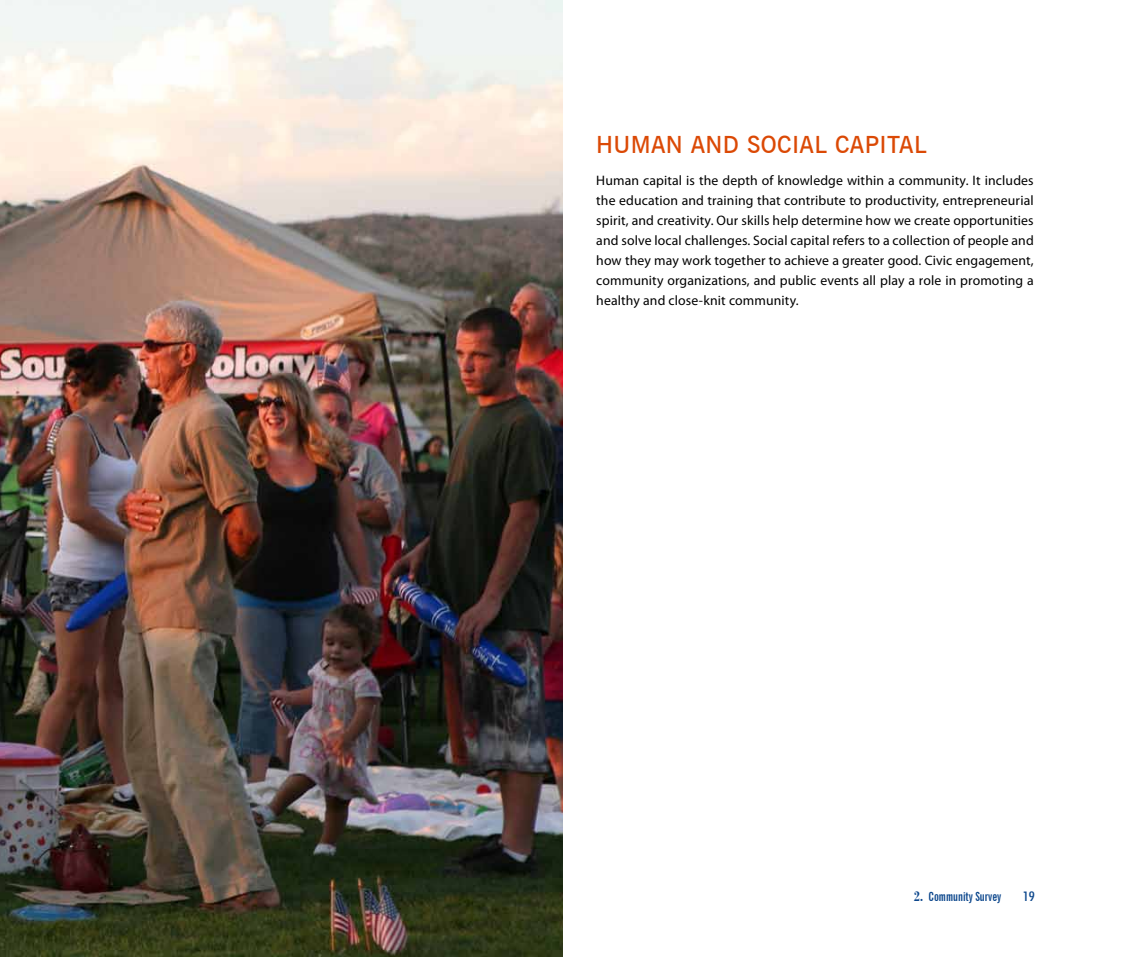
<style>
.page{position:relative;width:1125px;height:957px;background:#fff}
.page>*{position:absolute;margin:0;border:0;box-sizing:border-box;transform-origin:0 0}
.t1{font:600 23.75px "News Gothic BT";letter-spacing:.015em;color:#db4905}
.t2{font:13.75px/20px "Myriad Pro";letter-spacing:.01em;color:#000;text-align:justify}
.t3{font:500 condensed 13.12px "Futura BT";color:#0b468c;scale:1.2 1}
.t4{font:700 extra-condensed 12.5px "News Gothic BT";color:#0b468c}
.s1{font-family:"Bodoni BT";font-stretch:condensed;font-size:15px}
</style>
<div class="page">
<img style="left:0;top:0;width:563px;height:956px">
<h1 class="t1" style="left:596px;top:130px;width:332px">HUMAN AND SOCIAL CAPITAL</h1>
<p class="t2" style="left:596px;top:170px;width:439px">Human capital is the depth of knowledge within a community. It includes the education and training that contribute to productivity, entrepreneurial spirit, and creativity. Our skills help determine how we create opportunities and solve local challenges. Social capital refers to a collection of people and how they may work together to achieve a greater good. Civic engagement, community organizations, and public events all play a role in promoting a healthy and close-knit community.</p>
<p class="t4" style="left:914px;top:888px;width:89px"><span class="s1">2.</span> Community Survey</p>
<p class="t3" style="left:1023px;top:887px;width:12px">19</p>
</div>
